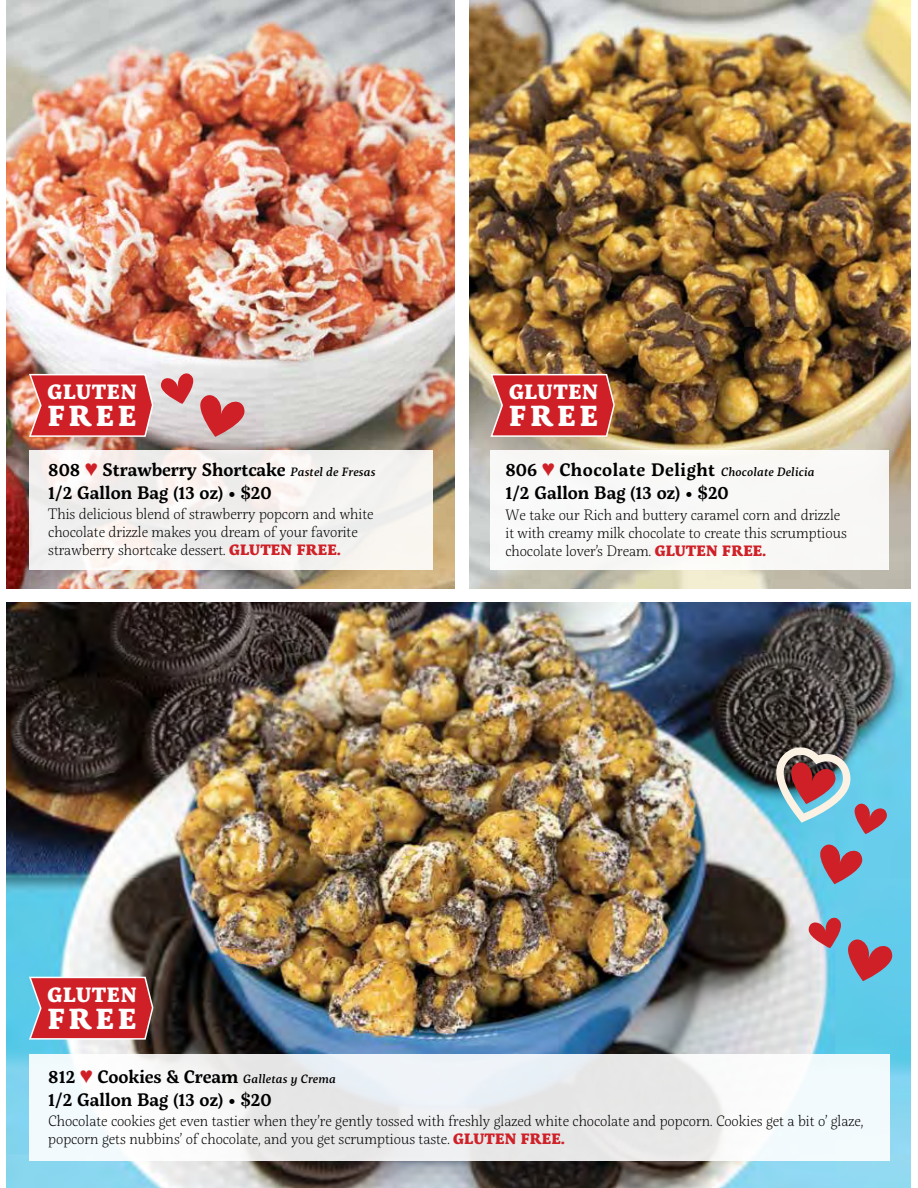
<style>
.page{position:relative;width:918px;height:1188px;background:#fff}
.page>*{position:absolute;margin:0;border:0;box-sizing:border-box;transform-origin:0 0}
.t1{font:800 28.95px "Servus Slab";letter-spacing:.14em;color:#fff}
.t2{font:800 20.7px "Servus Slab";letter-spacing:.03em;color:#fff}
.t3{font:600 18px/22.8px "Servus Slab";color:#000}
.t4{font:600 18px/22.8px "Servus Slab";letter-spacing:.025em;color:#000}
.t5{font:200 15px/18px "Servus Slab";color:#000}
.s1{color:#cf2027}
.s2{font-weight:500;font-style:italic;font-size:12px}
.s3{font-family:"Bressay";font-weight:700}
.s4{font-weight:800;color:#cf2027}
</style>
<div class="page">
<img style="left:7px;top:0;width:448px;height:589px">
<img style="left:469px;top:0;width:441px;height:514px">
<img style="left:7px;top:603px;width:903px;height:585px">
<div style="left:29px;top:450px;width:404px;height:120px;background:#f4f2f0"></div>
<div style="left:490px;top:450px;width:399px;height:120px;background:#f8f8f6"></div>
<svg style="left:29px;top:1055px;width:860px;height:106px"></svg>
<svg style="left:28px;top:373px;width:126px;height:65px;background:#d33f43"></svg>
<svg style="left:489px;top:373px;width:127px;height:65px;background:#cd3c3d"></svg>
<svg style="left:28px;top:976px;width:126px;height:64px;background:#c63b42"></svg>
<svg style="left:161px;top:368px;width:84px;height:69px;background:#d8a3a5"></svg>
<svg style="left:808px;top:913px;width:85px;height:68px;background:#969caf"></svg>
<svg style="left:774px;top:746px;width:113px;height:138px;background:#8ba6b6"></svg>
<h2 class="t2" style="left:48px;top:376px;width:91px">GLUTEN</h2>
<h1 class="t1" style="left:48px;top:394px;width:90px">FREE</h1>
<p class="t3" style="left:48px;top:458px;width:329px">808 <span class="s1">♥</span> Strawberry Shortcake <span class="s2">Pastel de Fresas<br></span>1/2 Gallon Bag (13 oz) • <span class="s3">$</span>20</p>
<p class="t5" style="left:48px;top:505px;width:327px">This delicious blend of strawberry popcorn and white chocolate drizzle makes you dream of your favorite strawberry shortcake dessert. <span class="s4">GLUTEN FREE.</span></p>
<h2 class="t2" style="left:509px;top:376px;width:91px">GLUTEN</h2>
<h1 class="t1" style="left:509px;top:394px;width:90px">FREE</h1>
<p class="t4" style="left:506px;top:458px;width:311px">806 <span class="s1">♥</span> Chocolate Delight <span class="s2">Chocolate Delicia<br></span>1/2 Gallon Bag (13 oz) • <span class="s3">$</span>20</p>
<p class="t5" style="left:506px;top:506px;width:343px">We take our Rich and buttery caramel corn and drizzle it with creamy milk chocolate to create this scrumptious chocolate lover’s Dream. <span class="s4">GLUTEN FREE.</span></p>
<h2 class="t2" style="left:48px;top:979px;width:91px">GLUTEN</h2>
<h1 class="t1" style="left:48px;top:997px;width:90px">FREE</h1>
<p class="t3" style="left:48px;top:1065px;width:289px">812 <span class="s1">♥</span> Cookies &amp; Cream <span class="s2">Galletas y Crema<br></span>1/2 Gallon Bag (13 oz) • <span class="s3">$</span>20</p>
<p class="t5" style="left:48px;top:1112px;width:817px">Chocolate cookies get even tastier when they’re gently tossed with freshly glazed white chocolate and popcorn. Cookies get a bit o’ glaze, popcorn gets nubbins’ of chocolate, and you get scrumptious taste. <span class="s4">GLUTEN FREE.</span></p>
</div>
